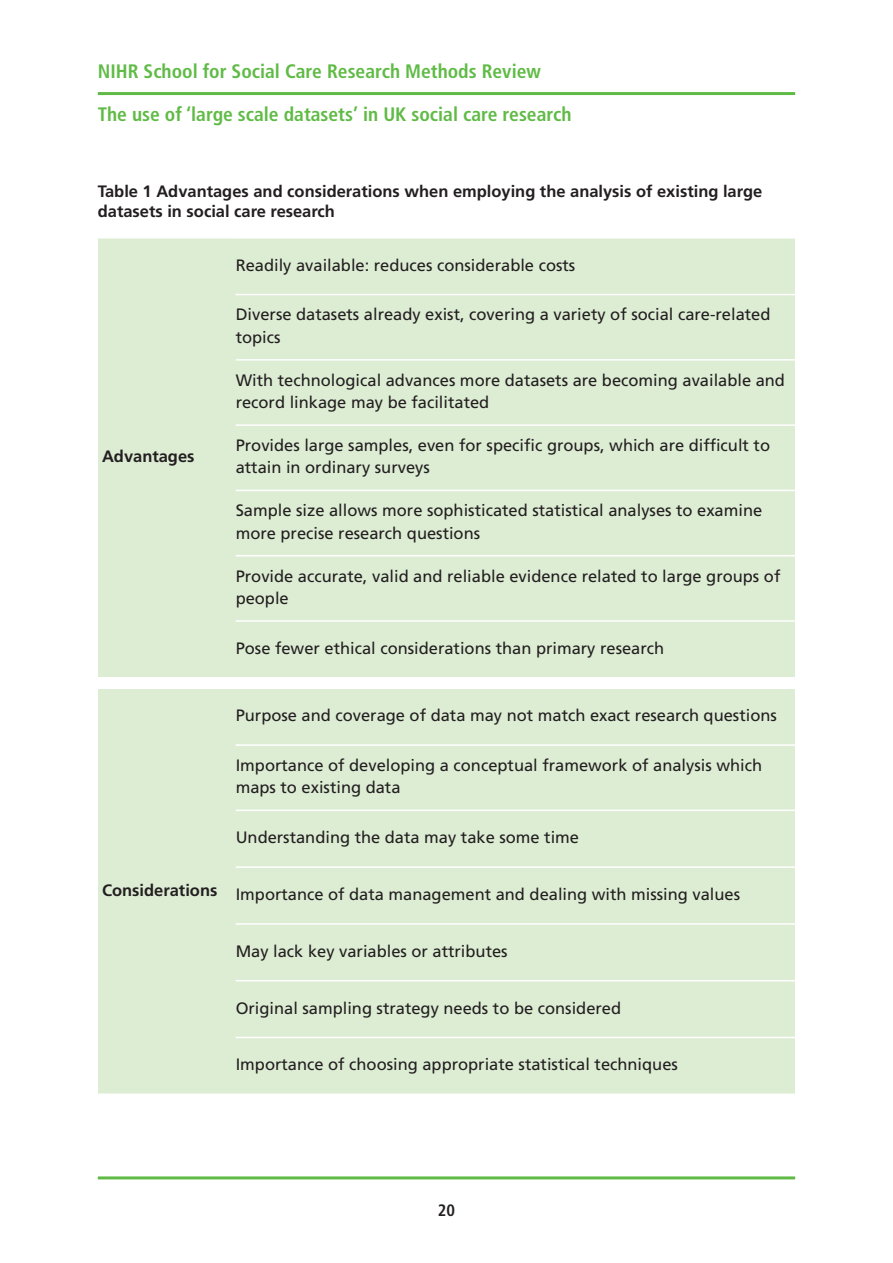
<style>
.page{position:relative;width:893px;height:1263px;background:#fff}
.page>*{position:absolute;margin:0;border:0;box-sizing:border-box;transform-origin:0 0}
.t1{font:700 condensed 19.5px/42.5px "Frutiger";color:#60bb46}
.t2{font:16.5px/22.5px "Frutiger";color:#231f20}
.t3{font:700 16.5px/19.8px "Frutiger";color:#231f20}
.t4{font:700 condensed 16.5px "Frutiger";color:#231f20}
</style>
<div class="page">
<hr style="left:98px;top:92px;width:697px;height:3px;background:#60bb46">
<hr style="left:98px;top:1176px;width:697px;height:3px;background:#60bb46">
<div style="left:98px;top:238px;width:138px;height:445px;background:#ddedd4"></div>
<div style="left:236px;top:238px;width:559px;height:57px;background:#ddedd4"></div>
<div style="left:236px;top:295px;width:559px;height:65px;background:#ddedd4"></div>
<div style="left:236px;top:360px;width:559px;height:65px;background:#ddedd4"></div>
<div style="left:236px;top:425px;width:559px;height:65px;background:#ddedd4"></div>
<div style="left:236px;top:490px;width:559px;height:66px;background:#ddedd4"></div>
<div style="left:236px;top:556px;width:559px;height:65px;background:#ddedd4"></div>
<div style="left:236px;top:621px;width:559px;height:62px;background:#ddedd4"></div>
<div style="left:98px;top:683px;width:138px;height:411px;background:#ddedd4"></div>
<div style="left:236px;top:683px;width:559px;height:62px;background:#ddedd4"></div>
<div style="left:236px;top:745px;width:559px;height:65px;background:#ddedd4"></div>
<div style="left:236px;top:810px;width:559px;height:57px;background:#ddedd4"></div>
<div style="left:236px;top:867px;width:559px;height:57px;background:#ddedd4"></div>
<div style="left:236px;top:924px;width:559px;height:57px;background:#ddedd4"></div>
<div style="left:236px;top:981px;width:559px;height:56px;background:#ddedd4"></div>
<div style="left:236px;top:1037px;width:559px;height:58px;background:#ddedd4"></div>
<hr style="left:236px;top:294px;width:559px;height:1px;background:#fff">
<hr style="left:236px;top:359px;width:559px;height:2px;background:#fff">
<hr style="left:236px;top:424px;width:559px;height:2px;background:#fff">
<hr style="left:236px;top:490px;width:559px;height:1px;background:#fff">
<hr style="left:236px;top:555px;width:559px;height:1px;background:#fff">
<hr style="left:236px;top:620px;width:559px;height:2px;background:#fff">
<div style="left:98px;top:677px;width:697px;height:12px;background:#fff"></div>
<hr style="left:236px;top:744px;width:559px;height:2px;background:#fff">
<hr style="left:236px;top:810px;width:559px;height:1px;background:#fff">
<hr style="left:236px;top:866px;width:559px;height:2px;background:#fff">
<hr style="left:236px;top:923px;width:559px;height:2px;background:#fff">
<hr style="left:236px;top:980px;width:559px;height:1px;background:#fff">
<hr style="left:236px;top:1037px;width:559px;height:1px;background:#fff">
<hr style="left:98px;top:1093px;width:697px;height:2px;background:#fff">
<p class="t1" style="left:98px;top:50px;width:475px">NIHR School for Social Care Research Methods Review<br>The use of ‘large scale datasets’ in UK social care research</p>
<p class="t3" style="left:98px;top:181px;width:666px">Table 1 Advantages and considerations when employing the analysis of existing large datasets in social care research</p>
<p class="t3" style="left:102px;top:446px;width:94px">Advantages</p>
<p class="t2" style="left:236px;top:253px;width:341px">Readily available: reduces considerable costs</p>
<p class="t2" style="left:236px;top:303px;width:536px">Diverse datasets already exist, covering a variety of social care-related topics</p>
<p class="t2" style="left:236px;top:369px;width:551px">With technological advances more datasets are becoming available and record linkage may be facilitated</p>
<p class="t2" style="left:236px;top:434px;width:536px">Provides large samples, even for specific groups, which are difficult to attain in ordinary surveys</p>
<p class="t2" style="left:236px;top:499px;width:528px">Sample size allows more sophisticated statistical analyses to examine more precise research questions</p>
<p class="t2" style="left:236px;top:564px;width:546px">Provide accurate, valid and reliable evidence related to large groups of people</p>
<p class="t2" style="left:236px;top:637px;width:430px">Pose fewer ethical considerations than primary research</p>
<p class="t3" style="left:102px;top:880px;width:117px">Considerations</p>
<p class="t2" style="left:236px;top:704px;width:543px">Purpose and coverage of data may not match exact research questions</p>
<p class="t2" style="left:236px;top:754px;width:528px">Importance of developing a conceptual framework of analysis which maps to existing data</p>
<p class="t2" style="left:236px;top:826px;width:345px">Understanding the data may take some time</p>
<p class="t2" style="left:236px;top:883px;width:506px">Importance of data management and dealing with missing values</p>
<p class="t2" style="left:236px;top:940px;width:273px">May lack key variables or attributes</p>
<p class="t2" style="left:236px;top:996px;width:387px">Original sampling strategy needs to be considered</p>
<p class="t2" style="left:236px;top:1053px;width:444px">Importance of choosing appropriate statistical techniques</p>
<p class="t4" style="left:438px;top:1200px;width:19px">20</p>
</div>
